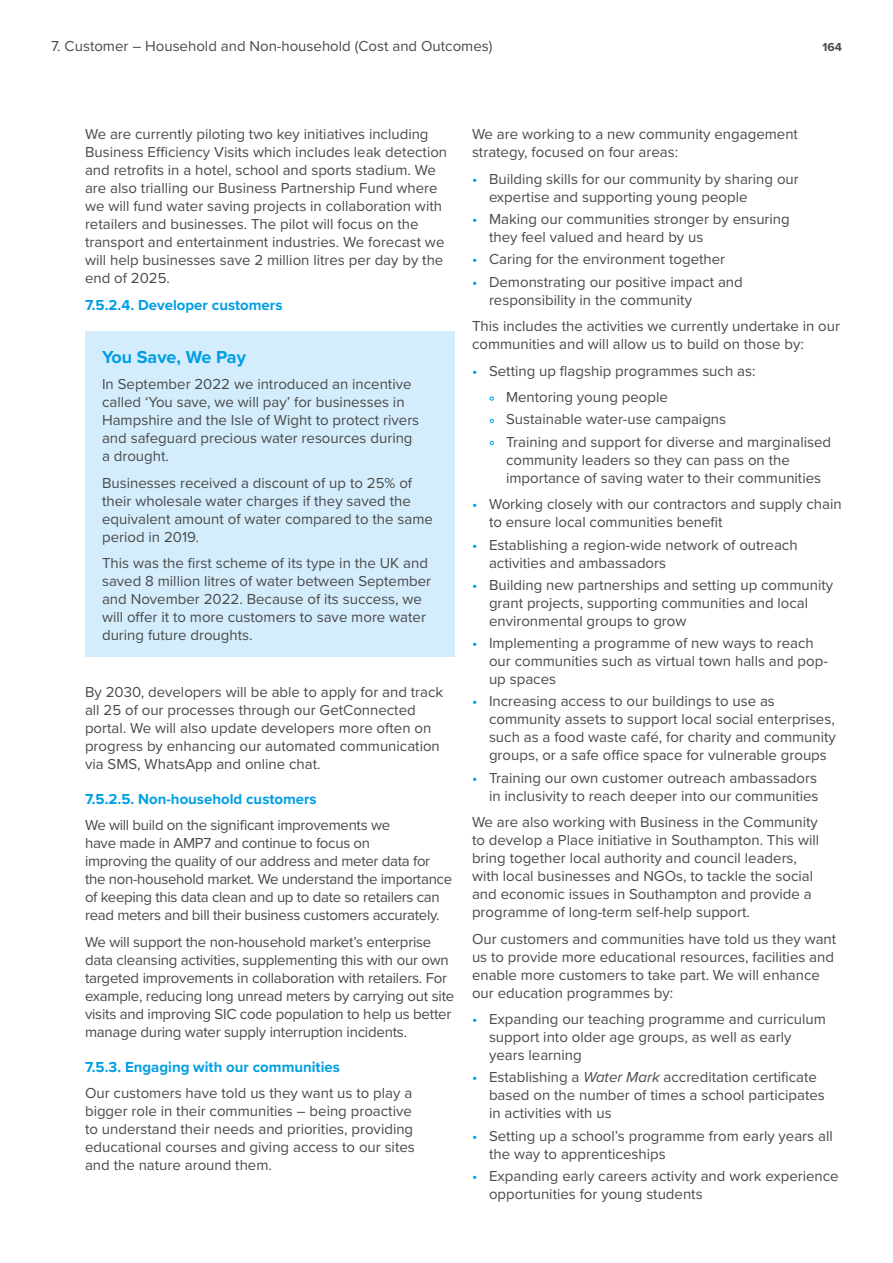
<style>
.page{position:relative;width:893px;height:1263px;background:#fff}
.page>*{position:absolute;margin:0;border:0;box-sizing:border-box;transform-origin:0 0}
.t1{font:700 18px "Proxima Nova";color:#009fe3}
.t2{font:15px/18px "Proxima Nova";color:#4a4a49}
.t3{font:15px/18px "Proxima Nova";letter-spacing:-.02em;color:#4a4a49}
.t4{font:700 15px "Proxima Nova";color:#009fe3}
.t5{font:700 12px "Proxima Nova";color:#4a4a49}
.s1{color:#009fe3}
.s2{font-style:italic}
</style>
<div class="page">
<div style="left:85px;top:331px;width:370px;height:326px;background:#d4edfc"></div>
<p class="t2" style="left:51px;top:36px;width:443px">7. Customer – Household and Non-household (Cost and Outcomes)</p>
<p class="t5" style="left:822px;top:38px;width:21px">164</p>
<p class="t2" style="left:85px;top:125px;width:364px">We are currently piloting two key initiatives including Business Efficiency Visits which includes leak detection and retrofits in a hotel, school and sports stadium. We are also trialling our Business Partnership Fund where we will fund water saving projects in collaboration with retailers and businesses. The pilot will focus on the transport and entertainment industries. We forecast we will help businesses save 2 million litres per day by the end of 2025.</p>
<p class="t4" style="left:85px;top:294px;width:199px">7.5.2.4. Developer customers</p>
<p class="t1" style="left:102px;top:343px;width:145px">You Save, We Pay</p>
<p class="t2" style="left:102px;top:374px;width:319px">In September 2022 we introduced an incentive called ‘You save, we will pay’ for businesses in Hampshire and the Isle of Wight to protect rivers and safeguard precious water resources during a drought.</p>
<p class="t2" style="left:102px;top:473px;width:332px">Businesses received a discount of up to 25% of their wholesale water charges if they saved the equivalent amount of water compared to the same period in 2019.</p>
<p class="t2" style="left:102px;top:553px;width:331px">This was the first scheme of its type in the UK and saved 8 million litres of water between September and November 2022. Because of its success, we will offer it to more customers to save more water during future droughts.</p>
<p class="t2" style="left:85px;top:682px;width:360px">By 2030, developers will be able to apply for and track all 25 of our processes through our GetConnected portal. We will also update developers more often on progress by enhancing our automated communication via SMS, WhatsApp and online chat.</p>
<p class="t4" style="left:85px;top:787px;width:233px">7.5.2.5. Non-household customers</p>
<p class="t3" style="left:85px;top:815px;width:369px">We will build on the significant improvements we<br>have made in AMP7 and continue to focus on<br>improving the quality of our address and meter data for the non-household market. We understand the importance of keeping this data clean and up to date so retailers can read meters and bill their business customers accurately.</p>
<p class="t2" style="left:85px;top:932px;width:371px">We will support the non-household market’s enterprise data cleansing activities, supplementing this with our own targeted improvements in collaboration with retailers. For example, reducing long unread meters by carrying out site visits and improving SIC code population to help us better manage during water supply interruption incidents.</p>
<p class="t4" style="left:85px;top:1055px;width:256px">7.5.3. Engaging with our communities</p>
<p class="t2" style="left:85px;top:1083px;width:331px">Our customers have told us they want us to play a bigger role in their communities – being proactive to understand their needs and priorities, providing educational courses and giving access to our sites and the nature around them.</p>
<p class="t2" style="left:472px;top:125px;width:328px">We are working to a new community engagement strategy, focused on four areas:</p>
<p class="t2" style="left:489px;top:169px;width:311px;text-indent:-17px"><span class="s1">•</span> Building skills for our community by sharing our expertise and supporting young people</p>
<p class="t2" style="left:489px;top:210px;width:302px;text-indent:-17px"><span class="s1">•</span> Making our communities stronger by ensuring they feel valued and heard by us</p>
<p class="t2" style="left:472px;top:250px;width:255px"><span class="s1">•</span> Caring for the environment together</p>
<p class="t2" style="left:489px;top:272px;width:255px;text-indent:-17px"><span class="s1">•</span> Demonstrating our positive impact and responsibility in the community</p>
<p class="t2" style="left:472px;top:317px;width:370px">This includes the activities we currently undertake in our communities and will allow us to build on those by:</p>
<p class="t2" style="left:472px;top:361px;width:285px"><span class="s1">•</span> Setting up flagship programmes such as:</p>
<p class="t2" style="left:489px;top:388px;width:180px"><span class="s1">•</span> Mentoring young people</p>
<p class="t2" style="left:489px;top:410px;width:239px"><span class="s1">•</span> Sustainable water-use campaigns</p>
<p class="t2" style="left:506px;top:432px;width:327px;text-indent:-17px"><span class="s1">•</span> Training and support for diverse and marginalised community leaders so they can pass on the importance of saving water to their communities</p>
<p class="t2" style="left:489px;top:495px;width:354px;text-indent:-17px"><span class="s1">•</span> Working closely with our contractors and supply chain to ensure local communities benefit</p>
<p class="t2" style="left:489px;top:535px;width:310px;text-indent:-17px"><span class="s1">•</span> Establishing a region-wide network of outreach activities and ambassadors</p>
<p class="t2" style="left:489px;top:575px;width:346px;text-indent:-17px"><span class="s1">•</span> Building new partnerships and setting up community grant projects, supporting communities and local environmental groups to grow</p>
<p class="t2" style="left:489px;top:633px;width:340px;text-indent:-17px"><span class="s1">•</span> Implementing a programme of new ways to reach our communities such as virtual town halls and pop&shy;up spaces</p>
<p class="t2" style="left:489px;top:692px;width:348px;text-indent:-17px"><span class="s1">•</span> Increasing access to our buildings to use as community assets to support local social enterprises, such as a food waste café, for charity and community groups, or a safe office space for vulnerable groups</p>
<p class="t2" style="left:472px;top:768px;width:348px;text-align:right"><span class="s1">•</span> Training our own customer outreach ambassadors in inclusivity to reach deeper into our communities</p>
<p class="t2" style="left:472px;top:812px;width:349px">We are also working with Business in the Community to develop a Place initiative in Southampton. This will bring together local authority and council leaders, with local businesses and NGOs, to tackle the social and economic issues in Southampton and provide a programme of long-term self-help support.</p>
<p class="t2" style="left:472px;top:929px;width:366px">Our customers and communities have told us they want us to provide more educational resources, facilities and enable more customers to take part. We will enhance our education programmes by:</p>
<p class="t2" style="left:489px;top:1009px;width:338px;text-indent:-17px"><span class="s1">•</span> Expanding our teaching programme and curriculum support into older age groups, as well as early years learning</p>
<p class="t2" style="left:489px;top:1068px;width:337px;text-indent:-17px"><span class="s1">•</span> Establishing a <span class="s2">Water Mark</span> accreditation certificate based on the number of times a school participates in activities with us</p>
<p class="t2" style="left:489px;top:1126px;width:345px;text-indent:-17px"><span class="s1">•</span> Setting up a school’s programme from early years all the way to apprenticeships</p>
<p class="t2" style="left:489px;top:1166px;width:351px;text-indent:-17px"><span class="s1">•</span> Expanding early careers activity and work experience opportunities for young students</p>
</div>
